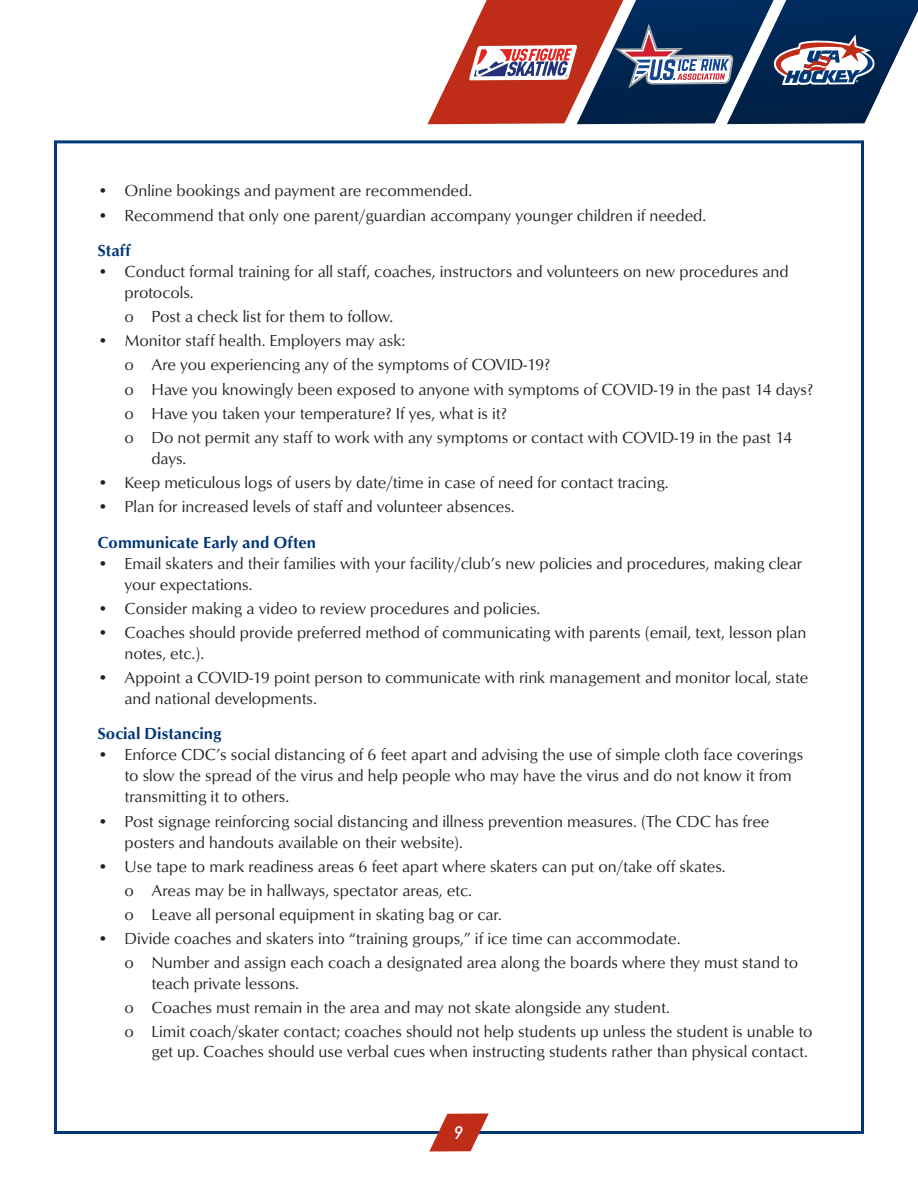
<style>
.page{position:relative;width:918px;height:1188px;background:#fff}
.page>*{position:absolute;margin:0;border:0;box-sizing:border-box;transform-origin:0 0}
.t1{font:italic 500 18px "DIN";color:#fff}
.t2{font:16.5px/21px "Opus";color:#231f20}
.t3{font:700 16.5px "Opus";color:#013775}
</style>
<div class="page">
<svg style="left:427px;top:0;width:491px;height:125px"></svg>
<svg style="left:429px;top:1113px;width:60px;height:39px"></svg>
<p class="t2" style="left:98px;top:180px;width:376px">• Online bookings and payment are recommended.</p>
<p class="t2" style="left:98px;top:205px;width:610px">• Recommend that only one parent/guardian accompany younger children if needed.</p>
<p class="t3" style="left:98px;top:240px;width:35px">Staff</p>
<p class="t2" style="left:124px;top:261px;width:666px;text-indent:-27px">• Conduct formal training for all staff, coaches, instructors and volunteers on new procedures and protocols.</p>
<p class="t2" style="left:124px;top:306px;width:270px">o Post a check list for them to follow.</p>
<p class="t2" style="left:124px;top:328px;width:690px;line-height:24.3px;text-indent:-27px">• Monitor staff health. Employers may ask:<br>o Are you experiencing any of the symptoms of COVID-19?<br>o Have you knowingly been exposed to anyone with symptoms of COVID-19 in the past 14 days? o Have you taken your temperature? If yes, what is it?<br>o Do not permit any staff to work with any symptoms or contact with COVID-19 in the past 14</p>
<p class="t2" style="left:151px;top:448px;width:36px">days.</p>
<p class="t2" style="left:97px;top:472px;width:573px">• Keep meticulous logs of users by date/time in case of need for contact tracing.</p>
<p class="t2" style="left:97px;top:496px;width:419px">• Plan for increased levels of staff and volunteer absences.</p>
<p class="t3" style="left:97px;top:532px;width:220px">Communicate Early and Often</p>
<p class="t2" style="left:124px;top:553px;width:679px;text-indent:-27px">• Email skaters and their families with your facility/club’s new policies and procedures, making clear your expectations.</p>
<p class="t2" style="left:97px;top:598px;width:444px">• Consider making a video to review procedures and policies.</p>
<p class="t2" style="left:124px;top:622px;width:684px;text-indent:-27px">• Coaches should provide preferred method of communicating with parents (email, text, lesson plan notes, etc.).</p>
<p class="t2" style="left:124px;top:667px;width:685px;text-indent:-27px">• Appoint a COVID-19 point person to communicate with rink management and monitor local, state and national developments.</p>
<p class="t3" style="left:97px;top:724px;width:126px">Social Distancing</p>
<p class="t2" style="left:124px;top:744px;width:680px;text-indent:-27px">• Enforce CDC’s social distancing of 6 feet apart and advising the use of simple cloth face coverings to slow the spread of the virus and help people who may have the virus and do not know it from transmitting it to others.</p>
<p class="t2" style="left:124px;top:811px;width:647px;text-indent:-27px">• Post signage reinforcing social distancing and illness prevention measures. (The CDC has free posters and handouts available on their website).</p>
<p class="t2" style="left:124px;top:854px;width:603px;line-height:24.3px;text-indent:-27px">• Use tape to mark readiness areas 6 feet apart where skaters can put on/take off skates. o Areas may be in hallways, spectator areas, etc.<br>o Leave all personal equipment in skating bag or car.</p>
<p class="t2" style="left:124px;top:927px;width:675px;line-height:24px;text-indent:-27px">• Divide coaches and skaters into “training groups,” if ice time can accommodate.<br>o Number and assign each coach a designated area along the boards where they must stand to</p>
<p class="t2" style="left:124px;top:971px;width:690px;line-height:24px;text-indent:27px">teach private lessons.<br>o Coaches must remain in the area and may not skate alongside any student.<br>o Limit coach/skater contact; coaches should not help students up unless the student is unable to</p>
<p class="t2" style="left:151px;top:1041px;width:658px">get up. Coaches should use verbal cues when instructing students rather than physical contact.</p>
<p class="t1" style="left:454px;top:1121px;width:11px">9</p>
</div>
